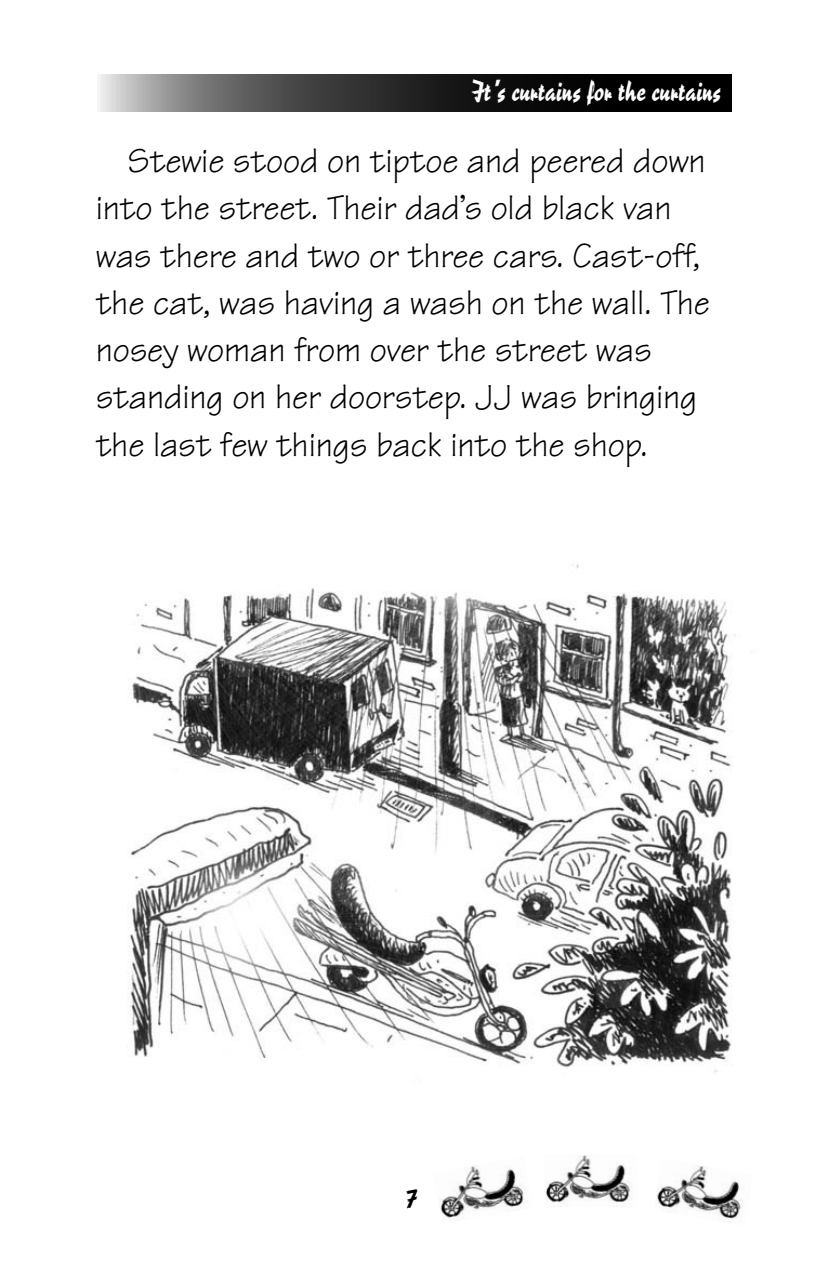
<style>
.page{position:relative;width:823px;height:1263px;background:#fff}
.page>*{position:absolute;margin:0;border:0;box-sizing:border-box;transform-origin:0 0}
.t1{font:36px/47.2px "Tekton";letter-spacing:-.005em;color:#000}
.t2{font:27px "Reporter Two";color:#fff}
.t3{font:24.75px "Reporter Two";color:#000}
</style>
<div class="page">
<svg style="left:100px;top:75px;width:631px;height:36px;background:#373737"></svg>
<img style="left:656px;top:1166px;width:86px;height:57px">
<img style="left:546px;top:1155px;width:84px;height:52px">
<img style="left:439px;top:1166px;width:85px;height:52px">
<img style="left:129px;top:564px;width:607px;height:509px">
<p class="t2" style="left:471px;top:80px;width:252px">It’s curtains for the curtains</p>
<p class="t1" style="left:96px;top:142px;width:616px;text-indent:32px">Stewie stood on tiptoe and peered down into the street. Their dad’s old black van was there and two or three cars. Cast-off, the cat, was having a wash on the wall. The nosey woman from over the street was standing on her doorstep. JJ was bringing the last few things back into the shop.</p>
<p class="t3" style="left:405px;top:1189px;width:13px">7</p>
</div>
